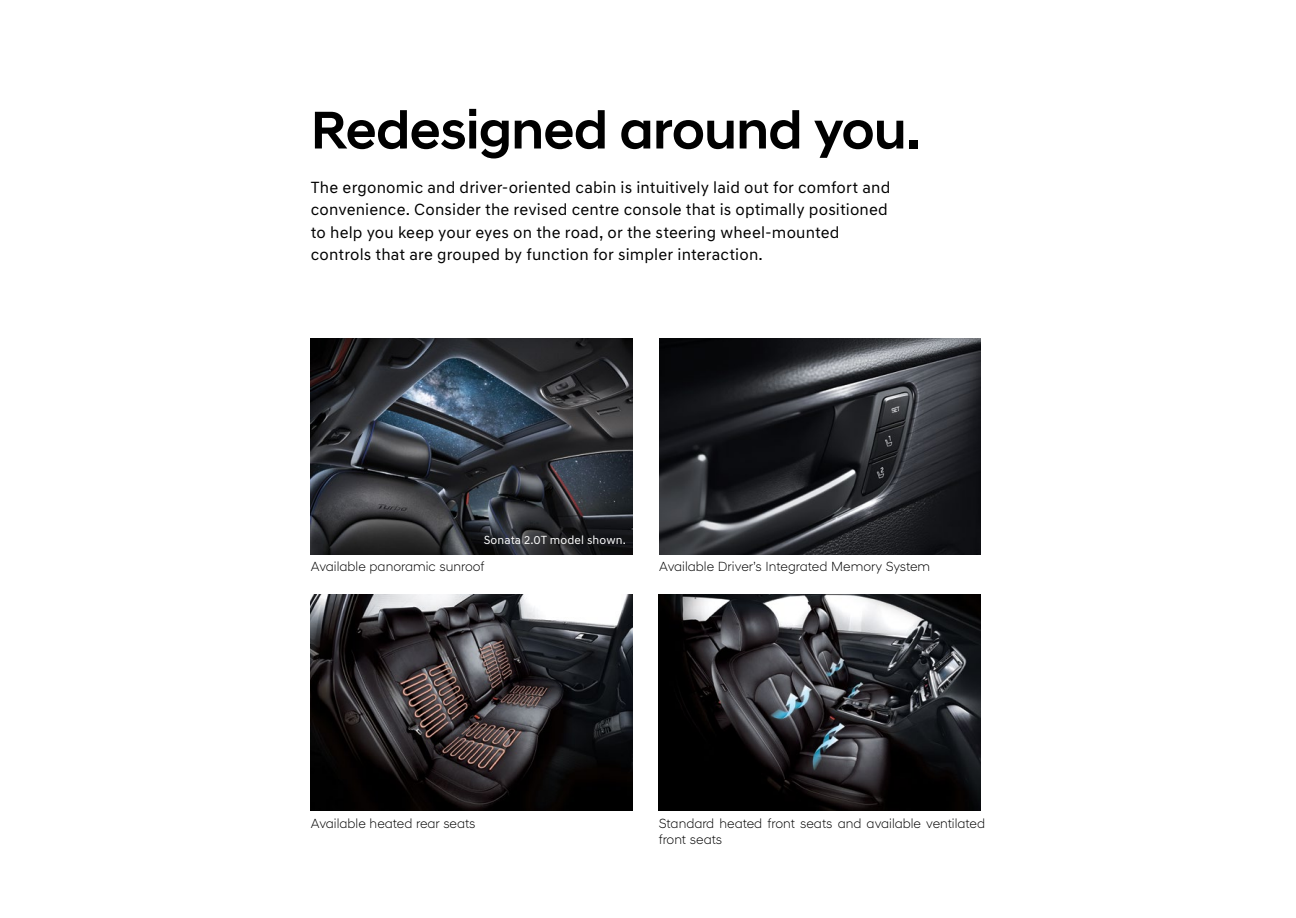
<style>
.page{position:relative;width:1296px;height:918px;background:#fff}
.page>*{position:absolute;margin:0;border:0;box-sizing:border-box;transform-origin:0 0}
.t1{font:500 54px "Hyundai Sans Head";letter-spacing:-.005em;color:#000}
.t2{font:16.5px/22.5px "Hyundai Sans Text";letter-spacing:.01em;color:#000}
.t3{font:300 13.5px/16.2px "Hyundai Sans Head";color:#000}
.t4{font:12px "Hyundai Sans Text";letter-spacing:.01em;color:#fff}
</style>
<div class="page">
<img style="left:659px;top:338px;width:322px;height:216px">
<img style="left:659px;top:595px;width:322px;height:216px">
<img style="left:311px;top:595px;width:321px;height:216px">
<img style="left:311px;top:338px;width:321px;height:216px">
<h1 class="t1" style="left:311px;top:98px;width:611px">Redesigned around you.</h1>
<p class="t2" style="left:311px;top:176px;width:581px">The ergonomic and driver-oriented cabin is intuitively laid out for comfort and convenience. Consider the revised centre console that is optimally positioned to help you keep your eyes on the road, or the steering wheel-mounted controls that are grouped by function for simpler interaction.</p>
<p class="t4" style="left:484px;top:533px;width:144px">Sonata 2.0T model shown.</p>
<p class="t3" style="left:311px;top:558px;width:175px">Available panoramic sunroof</p>
<p class="t3" style="left:659px;top:558px;width:273px">Available Driver’s Integrated Memory System</p>
<p class="t3" style="left:311px;top:815px;width:166px">Available heated rear seats</p>
<p class="t3" style="left:659px;top:815px;width:328px">Standard heated front seats and available ventilated front seats</p>
</div>
